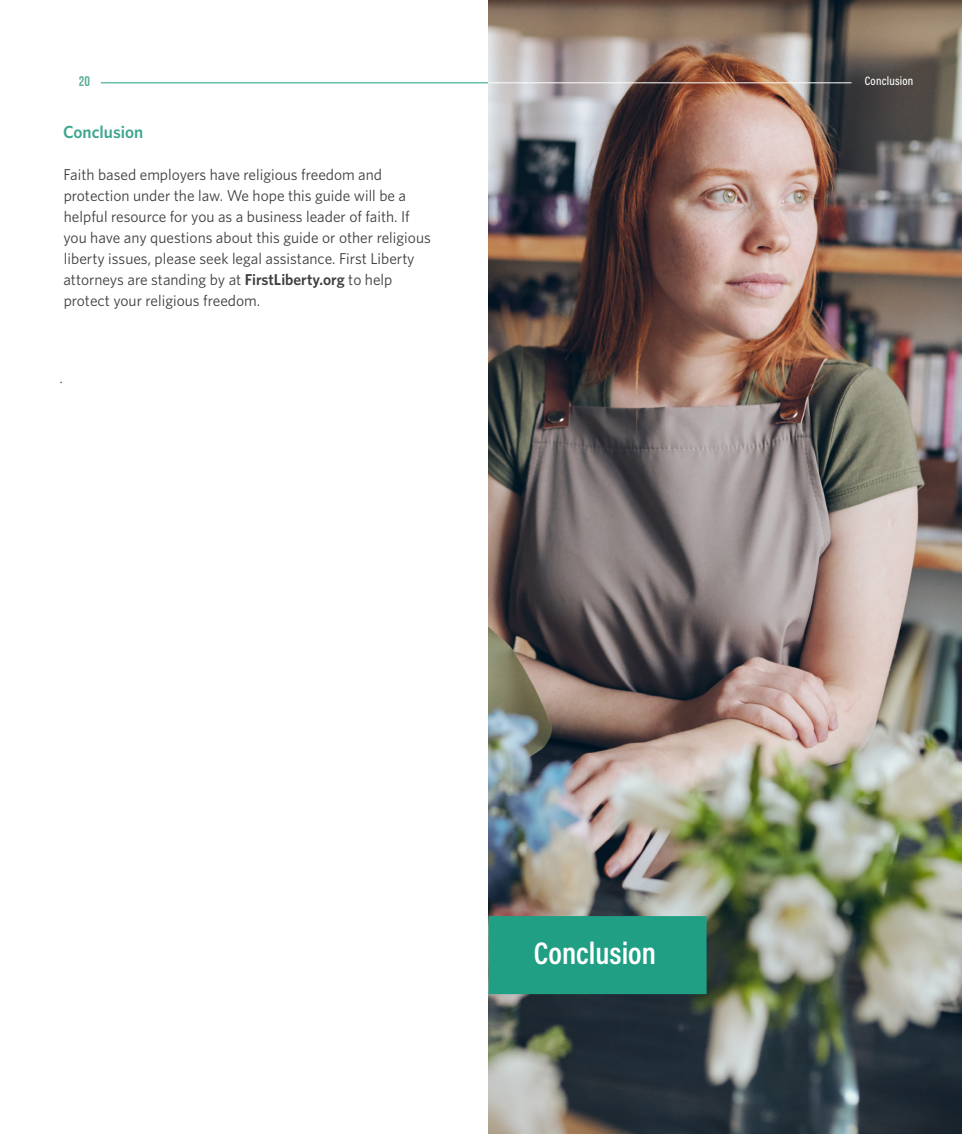
<style>
.page{position:relative;width:977px;height:1134px;background:#fff}
.page>*{position:absolute;margin:0;border:0;box-sizing:border-box;transform-origin:0 0}
.t1{font:600 31.5px "Acumin Pro Cond";color:#fff}
.t2{font:600 17.5px "Whitney";color:#3ea78f}
.Paragraph_Style_4{font:15.75px/21px "Whitney";color:#3e3e3f}
.t3{font:14px "Bebas Neue";color:#5cae99}
.t4{font:500 12.25px "Acumin Pro Cond";letter-spacing:.015em;color:#fdfffd}
.t5{font:12.25px "Permian Serif Typeface";color:#3e3e3f}
.s1{font-weight:600}
</style>
<div class="page">
<hr style="left:101px;top:82px;width:387px;height:1px;background:#219f85">
<img style="left:488px;top:0;width:473px;height:1134px">
<div style="left:488px;top:916px;width:218px;height:78px;background:#219f85"></div>
<hr style="left:488px;top:82px;width:363px;height:1px;background:#fcfffc">
<p class="t3" style="left:79px;top:74px;width:13px">20</p>
<p class="t2" style="left:63px;top:120px;width:82px">Conclusion</p>
<p class="Paragraph_Style_4" style="left:63px;top:163px;width:369px">Faith based employers have religious freedom and protection under the law. We hope this guide will be a helpful resource for you as a business leader of faith. If you have any questions about this guide or other religious liberty issues, please seek legal assistance. First Liberty attorneys are standing by at <span class="s1">FirstLiberty.org</span> to help protect your religious freedom.</p>
<p class="t5" style="left:60px;top:369px;width:4px">.</p>
<p class="t4" style="left:864px;top:73px;width:50px">Conclusion</p>
<p class="t1" style="left:534px;top:933px;width:124px">Conclusion</p>
</div>
